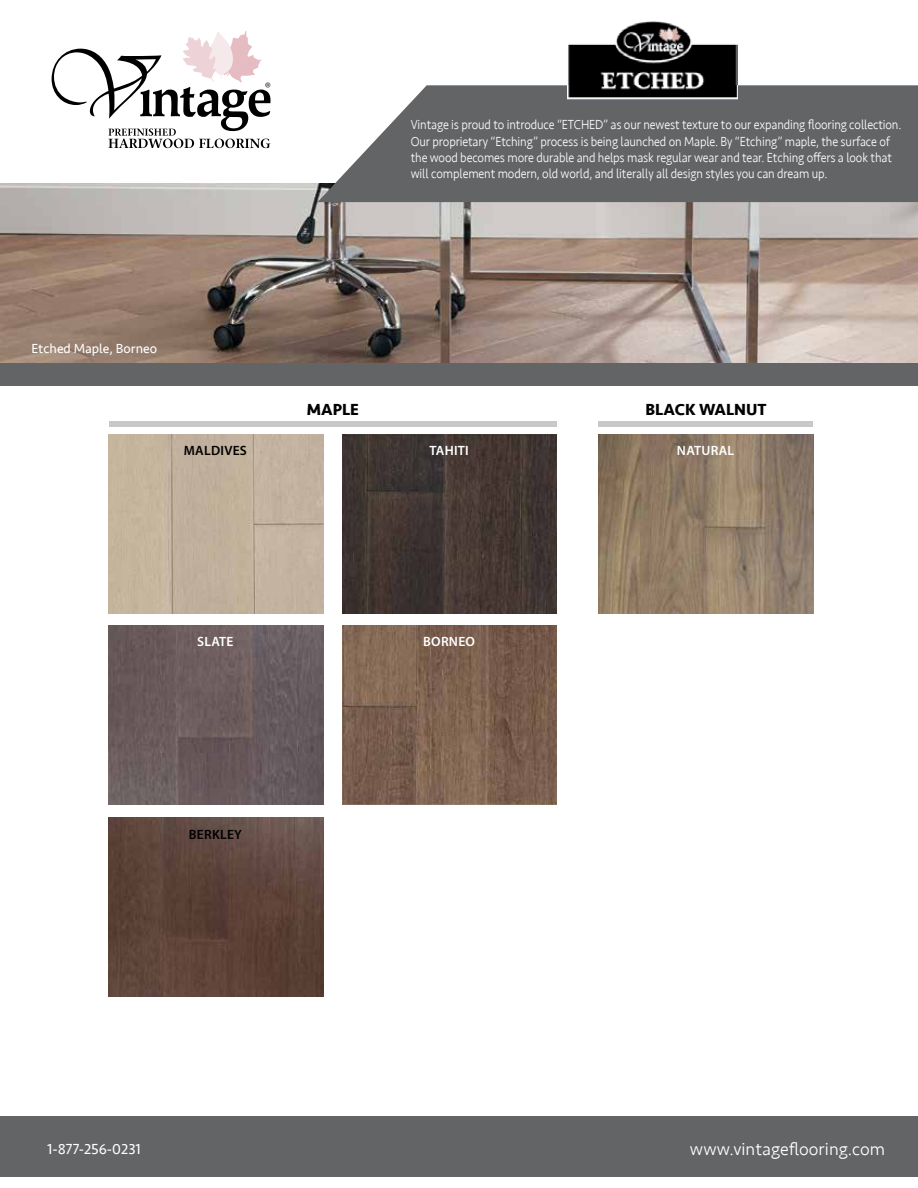
<style>
.page{position:relative;width:918px;height:1188px;background:#fff}
.page>*{position:absolute;margin:0;border:0;box-sizing:border-box;transform-origin:0 0}
.t1{font:300 18px "Seravek";color:#fff}
.t2{font:700 16.5px "Seravek";color:#000}
.t3{font:15px "Seravek";color:#fff}
.t4{font:300 13.5px/16.2px "Seravek";letter-spacing:-.01em;color:#fff;scale:.9 1}
.t5{font:600 13.5px "Myriad Pro";letter-spacing:.02em;color:#fff}
.t6{font:13.5px "Seravek";color:#fff}
.t7{font:600 13.5px "Myriad Pro";letter-spacing:.02em;color:#000}
.t8{font:10.95px "Myriad";color:#000}
</style>
<div class="page">
<div style="left:0;top:359px;width:918px;height:27px;background:#636466"></div>
<div style="left:1px;top:1117px;width:917px;height:60px;background:#636466"></div>
<svg style="left:52px;top:30px;width:218px;height:118px"></svg>
<img style="left:0;top:184px;width:918px;height:179px">
<svg style="left:318px;top:85px;width:600px;height:117px;background:#717274"></svg>
<img style="left:568px;top:21px;width:170px;height:86px">
<div style="left:109px;top:421px;width:448px;height:6px;background:#c7c8ca"></div>
<div style="left:599px;top:421px;width:214px;height:6px;background:#c7c8ca"></div>
<img style="left:109px;top:818px;width:214px;height:179px">
<div style="left:109px;top:434px;width:214px;height:180px;background:#c3b29d"></div>
<img style="left:109px;top:625px;width:214px;height:179px">
<img style="left:342px;top:434px;width:215px;height:180px">
<img style="left:599px;top:434px;width:214px;height:180px">
<img style="left:342px;top:625px;width:215px;height:179px">
<p class="t8" style="left:265px;top:80px;width:7px">®</p>
<p class="t4" style="left:411px;top:117px;width:547px">Vintage is proud to introduce “ETCHED” as our newest texture to our expanding flooring collection.<br>Our proprietary “Etching” process is being launched on Maple. By “Etching” maple, the surface of the wood becomes more durable and helps mask regular wear and tear. Etching offers a look that will complement modern, old world, and literally all design styles you can dream up.</p>
<p class="t6" style="left:31px;top:338px;width:127px">Etched Maple, Borneo</p>
<p class="t7" style="left:184px;top:442px;width:65px">MALDIVES</p>
<p class="t2" style="left:307px;top:397px;width:53px">MAPLE</p>
<p class="t2" style="left:646px;top:397px;width:122px">BLACK WALNUT</p>
<p class="t5" style="left:429px;top:442px;width:41px">TAHITI</p>
<p class="t5" style="left:677px;top:442px;width:59px">NATURAL</p>
<p class="t5" style="left:197px;top:633px;width:38px">SLATE</p>
<p class="t5" style="left:423px;top:633px;width:53px">BORNEO</p>
<p class="t7" style="left:189px;top:826px;width:55px">BERKLEY</p>
<p class="t3" style="left:47px;top:1137px;width:95px">1-877-256-0231</p>
<h1 class="t1" style="left:690px;top:1139px;width:197px">www.vintageflooring.com</h1>
</div>
